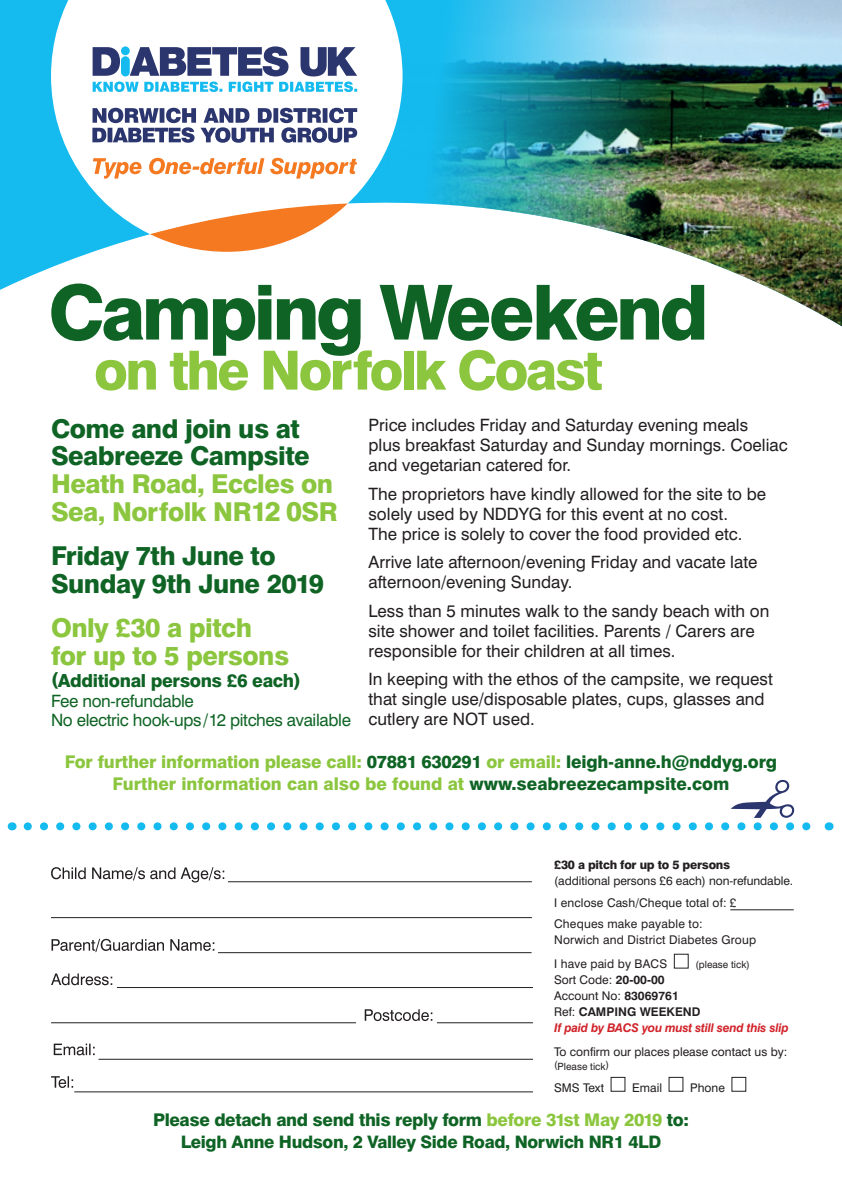
<style>
.page{position:relative;width:842px;height:1191px;background:#fff}
.page>*{position:absolute;margin:0;border:0;box-sizing:border-box;transform-origin:0 0}
.t1{font:800 76px "Swiss 721 BT";letter-spacing:-.05em;color:#0f6425}
.t2{font:800 54px "Swiss 721 BT";letter-spacing:-.05em;color:#8bc63e}
.t3{font:800 26px/27.6px "Swiss 721 BT";letter-spacing:-.02em;color:#8bc63e}
.t4{font:800 26px/27.6px "Swiss 721 BT";letter-spacing:-.02em;color:#0f6425}
.t5{font:800 18px "Swiss 721 BT";letter-spacing:-.02em;color:#0f6425}
.t6{font:800 17.6px/22px "Swiss 721 BT";letter-spacing:-.01em;color:#8bc63e;text-align:center}
.t7{font:800 17.6px "Swiss 721 BT";letter-spacing:-.02em;color:#0f6425}
.t8{font:800 17.2px "Swiss 721 BT";letter-spacing:-.02em;color:#0f6425}
.t9{font:17px/20px "Swiss 721 BT";color:#231f20}
.t10{font:17px/19px "Swiss 721 BT";letter-spacing:-.02em;color:#0f6425}
.t11{font:12px/16px "Swiss 721 BT";letter-spacing:.01em;color:#231f20}
.t12{font:italic 700 12px/16px "Swiss 721 BT";letter-spacing:-.02em;color:#d1232a}
.t13{font:10px "Swiss 721 BT";color:#231f20}
.s1{color:#0f6425}
.s2{font-size:27px}
.s3{font-weight:800}
.s4{font-weight:400;font-style:normal;color:#231f20}
.s5{font-style:normal;color:#231f20}
.s6{color:#8bc63e}
</style>
<div class="page">
<svg style="left:0;top:0;width:842px;height:327px;fill:#15bbef"></svg>
<img style="left:77px;top:0;width:765px;height:326px">
<svg style="left:150px;top:203px;width:198px;height:49px"></svg>
<svg style="left:28px;top:779px;width:783px;height:51px"></svg>
<hr style="left:99px;top:1059px;width:434px;height:1px;background:#231f20">
<hr style="left:228px;top:881px;width:304px;height:1px;background:#231f20">
<hr style="left:218px;top:952px;width:314px;height:1px;background:#231f20">
<hr style="left:117px;top:987px;width:416px;height:1px;background:#231f20">
<hr style="left:51px;top:1022px;width:482px;height:1px;background:#231f20">
<div style="left:356px;top:1002px;width:81px;height:27px;background:#fff"></div>
<svg style="left:54px;top:1043px;width:41px;height:12px"></svg>
<svg style="left:365px;top:1009px;width:67px;height:12px"></svg>
<svg style="left:51px;top:973px;width:61px;height:12px"></svg>
<svg style="left:52px;top:938px;width:162px;height:14px"></svg>
<svg style="left:51px;top:867px;width:173px;height:15px"></svg>
<hr style="left:51px;top:917px;width:481px;height:1px;background:#231f20">
<svg style="left:51px;top:1076px;width:22px;height:12px"></svg>
<hr style="left:74px;top:1091px;width:459px;height:1px;background:#231f20">
<hr style="left:730px;top:909px;width:64px;height:1px;background:#231f20">
<div style="left:611px;top:1077px;width:14px;height:14px;border:1px solid #231f20"></div>
<div style="left:669px;top:1077px;width:14px;height:14px;border:1px solid #231f20"></div>
<div style="left:732px;top:1077px;width:14px;height:14px;border:1px solid #231f20"></div>
<div style="left:674px;top:954px;width:14px;height:14px;border:1px solid #231f20"></div>
<svg style="left:92px;top:108px;width:265px;height:35px"></svg>
<svg style="left:93px;top:46px;width:264px;height:46px"></svg>
<svg style="left:93px;top:158px;width:264px;height:21px"></svg>
<p class="t1" style="left:48px;top:266px;width:662px">Camping Weekend</p>
<p class="t2" style="left:94px;top:337px;width:510px">on the Norfolk Coast</p>
<p class="t3" style="left:51px;top:414px;width:288px"><span class="s1">Come and join us at<br>Seabreeze Campsite<br></span>Heath Road, Eccles on<br>Sea, Norfolk NR<span class="s2">12 0</span>SR</p>
<p class="t4" style="left:51px;top:542px;width:274px">Friday 7th June to<br>Sunday 9th June 2019</p>
<p class="t3" style="left:51px;top:614px;width:240px">Only £30 a pitch for up to 5 persons</p>
<p class="t5" style="left:51px;top:669px;width:251px">(Additional persons £6 each)</p>
<p class="t10" style="left:51px;top:691px;width:301px">Fee non-refundable<br>No electric hook-ups/12 pitches available</p>
<p class="t9" style="left:369px;top:415px;width:421px">Price includes Friday and Saturday evening meals<br>plus breakfast Saturday and Sunday mornings. Coeliac and vegetarian catered for.</p>
<p class="t9" style="left:369px;top:483px;width:399px">The proprietors have kindly allowed for the site to be solely used by NDDYG for this event at no cost.<br>The price is solely to cover the food provided etc.</p>
<p class="t9" style="left:369px;top:552px;width:390px">Arrive late afternoon/evening Friday and vacate late afternoon/evening Sunday.</p>
<p class="t9" style="left:369px;top:600px;width:402px">Less than 5 minutes walk to the sandy beach with on site shower and toilet facilities. Parents / Carers are responsible for their children at all times.</p>
<p class="t9" style="left:369px;top:669px;width:406px">In keeping with the ethos of the campsite, we request that single use/disposable plates, cups, glasses and cutlery are NOT used.</p>
<p class="t6" style="left:65px;top:750px;width:714px">For further information please call: <span class="s1">07881 630291</span> or email: <span class="s1">leigh-anne.h@nddyg.org<br></span>Further information can also be found at <span class="s1">www.seabreezecampsite.com</span></p>
<p class="t11" style="left:554px;top:856px;width:240px"><span class="s3">£30 a pitch for up to 5 persons<br></span>(additional persons £6 each) non-refundable.</p>
<p class="t11" style="left:554px;top:894px;width:184px">I enclose Cash/Cheque total of: £</p>
<p class="t11" style="left:554px;top:915px;width:203px">Cheques make payable to:<br>Norwich and District Diabetes Group</p>
<p class="t11" style="left:554px;top:956px;width:114px">I have paid by BACS</p>
<p class="t13" style="left:695px;top:958px;width:56px">(please tick)</p>
<p class="t12" style="left:554px;top:972px;width:236px"><span class="s4">Sort Code:</span> <span class="s5">20-00-00<br></span><span class="s4">Account No:</span> <span class="s5">83069761<br></span><span class="s4">Ref:</span> <span class="s5">CAMPING WEEKEND<br></span>If paid by BACS you must still send this slip</p>
<p class="t11" style="left:554px;top:1043px;width:235px">To confirm our places please contact us by:</p>
<p class="t13" style="left:554px;top:1060px;width:56px">(Please tick)</p>
<p class="t11" style="left:554px;top:1079px;width:51px">SMS Text</p>
<p class="t11" style="left:632px;top:1079px;width:31px">Email</p>
<p class="t11" style="left:690px;top:1079px;width:36px">Phone</p>
<p class="t7" style="left:153px;top:1108px;width:537px">Please detach and send this reply form <span class="s6">before 31st May 2019</span> to:</p>
<p class="t8" style="left:181px;top:1131px;width:482px">Leigh Anne Hudson, 2 Valley Side Road, Norwich NR1 4LD</p>
</div>
